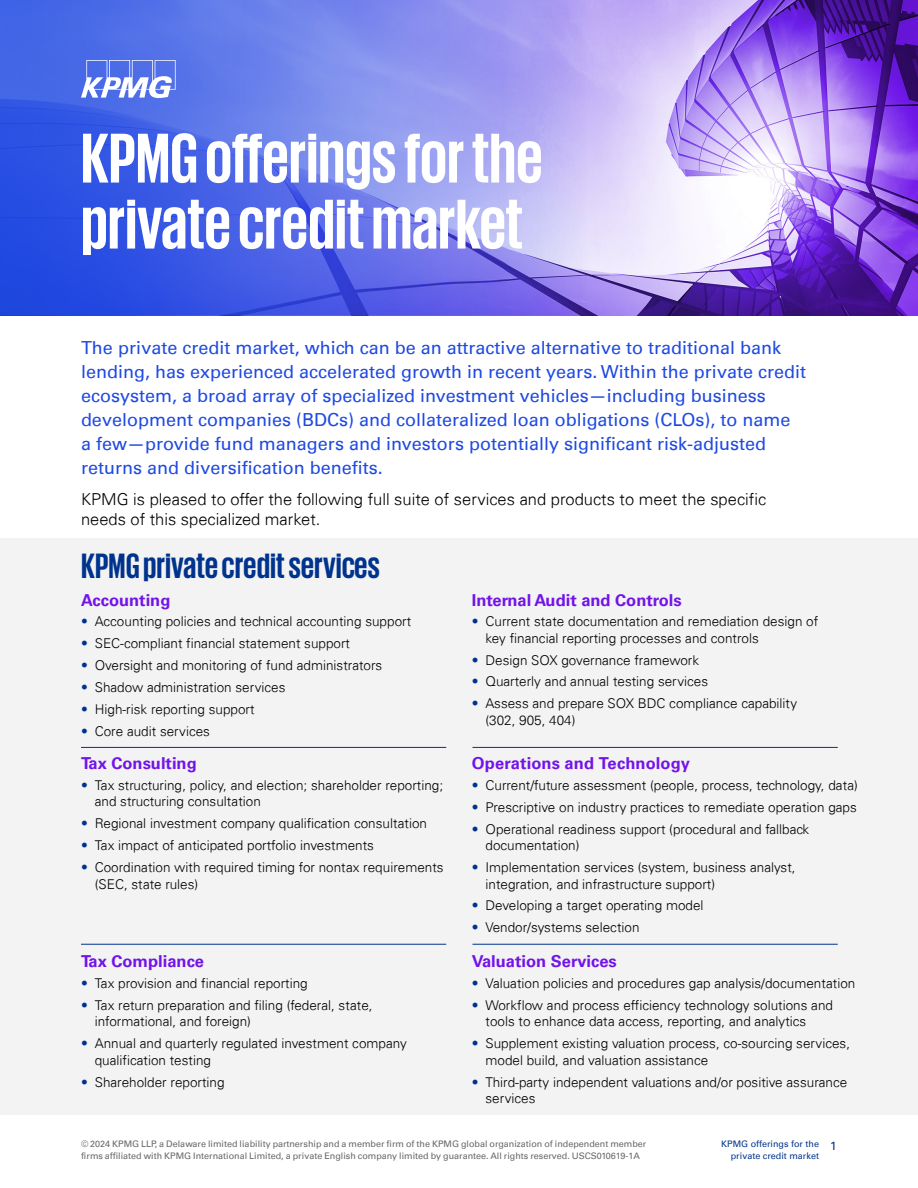
<style>
.page{position:relative;width:918px;height:1188px;background:#fff}
.page>*{position:absolute;margin:0;border:0;box-sizing:border-box;transform-origin:0 0}
.t1{font:700 72px/66px "KPMG";color:#fff}
.t2{font:700 36px "KPMG";color:#00338d}
.t3{font:18px/24px "Univers 55 Roman";color:#1e49e2}
.t4{font:300 16.5px/19.8px "Univers 45";color:#000}
.t5{font:700 16.5px "Univers 65";color:#7213ea}
.t6{font:300 13.5px/16.5px "Univers 45";color:#000}
.t7{font:9px/12px "Univers 55 Roman";color:#666}
.t8{font:9px/12px "Univers 55 Roman";color:#00338d}
.s1{color:#00338d}
.s2{font-size:12px}
</style>
<div class="page">
<img style="left:587px;top:0;width:331px;height:315px">
<svg style="left:0;top:0;width:587px;height:315px;background:#6879e9"></svg>
<svg style="left:81px;top:60px;width:95px;height:38px"></svg>
<div style="left:0;top:538px;width:918px;height:576px;background:#efefef"></div>
<hr style="left:81px;top:747px;width:365px;height:1px;background:#00338d">
<hr style="left:81px;top:944px;width:365px;height:1px;background:#00338d">
<hr style="left:472px;top:747px;width:366px;height:1px;background:#00338d">
<hr style="left:472px;top:944px;width:366px;height:1px;background:#00338d">
<h1 class="t1" style="left:81px;top:123px;width:463px">KPMG offerings forthe private credit market</h1>
<p class="t3" style="left:81px;top:336px;width:727px">The private credit market, which can be an attractive alternative to traditional bank lending, has experienced accelerated growth in recent years. Within the private credit ecosystem, a broad array of specialized investment vehicles—including business development companies (BDCs) and collateralized loan obligations (CLOs), to name<br>a few—provide fund managers and investors potentially significant risk-adjusted returns and diversification benefits.</p>
<p class="t4" style="left:81px;top:489px;width:687px">KPMG is pleased to offer the following full suite of services and products to meet the specific needs of this specialized market.</p>
<h2 class="t2" style="left:81px;top:547px;width:300px">KPMG private credit services</h2>
<p class="t5" style="left:81px;top:590px;width:91px">Accounting</p>
<p class="t5" style="left:472px;top:590px;width:212px">Internal Audit and Controls</p>
<p class="t6" style="left:81px;top:613px;width:332px"><span class="s1">•</span> Accounting policies and technical accounting support</p>
<p class="t6" style="left:81px;top:635px;width:271px"><span class="s1">•</span> SEC-compliant financial statement support</p>
<p class="t6" style="left:81px;top:657px;width:303px"><span class="s1">•</span> Oversight and monitoring of fund administrators</p>
<p class="t6" style="left:81px;top:679px;width:206px"><span class="s1">•</span> Shadow administration services</p>
<p class="t6" style="left:81px;top:701px;width:175px"><span class="s1">•</span> High-risk reporting support</p>
<p class="t6" style="left:81px;top:723px;width:131px"><span class="s1">•</span> Core audit services</p>
<p class="t6" style="left:486px;top:613px;width:334px;text-indent:-14px"><span class="s1">•</span> Current state documentation and remediation design of key financial reporting processes and controls</p>
<p class="t6" style="left:472px;top:652px;width:229px"><span class="s1">•</span> Design SOX governance framework</p>
<p class="t6" style="left:472px;top:673px;width:238px"><span class="s1">•</span> Quarterly and annual testing services</p>
<p class="t6" style="left:486px;top:695px;width:313px;text-indent:-14px"><span class="s1">•</span> Assess and prepare SOX BDC compliance capability (302, 905, 404)</p>
<p class="t5" style="left:81px;top:754px;width:117px">Tax Consulting</p>
<p class="t5" style="left:472px;top:754px;width:220px">Operations and Technology</p>
<p class="t6" style="left:95px;top:777px;width:350px;text-indent:-14px"><span class="s1">•</span> Tax structuring, policy, and election; shareholder reporting; and structuring consultation</p>
<p class="t6" style="left:81px;top:815px;width:348px"><span class="s1">•</span> Regional investment company qualification consultation</p>
<p class="t6" style="left:81px;top:837px;width:294px"><span class="s1">•</span> Tax impact of anticipated portfolio investments</p>
<p class="t6" style="left:95px;top:859px;width:350px;text-indent:-14px"><span class="s1">•</span> Coordination with required timing for nontax requirements (SEC, state rules)</p>
<p class="t6" style="left:472px;top:777px;width:388px"><span class="s1">•</span> Current/future assessment (people, process, technology, data)</p>
<p class="t6" style="left:472px;top:799px;width:387px"><span class="s1">•</span> Prescriptive on industry practices to remediate operation gaps</p>
<p class="t6" style="left:486px;top:821px;width:325px;text-indent:-14px"><span class="s1">•</span> Operational readiness support (procedural and fallback documentation)</p>
<p class="t6" style="left:486px;top:859px;width:312px;text-indent:-14px"><span class="s1">•</span> Implementation services (system, business analyst, integration, and infrastructure support)</p>
<p class="t6" style="left:472px;top:897px;width:233px"><span class="s1">•</span> Developing a target operating model</p>
<p class="t6" style="left:472px;top:919px;width:169px"><span class="s1">•</span> Vendor/systems selection</p>
<p class="t5" style="left:81px;top:952px;width:125px">Tax Compliance</p>
<p class="t5" style="left:472px;top:952px;width:147px">Valuation Services</p>
<p class="t6" style="left:81px;top:975px;width:228px"><span class="s1">•</span> Tax provision and financial reporting</p>
<p class="t6" style="left:95px;top:997px;width:279px;text-indent:-14px"><span class="s1">•</span> Tax return preparation and filing (federal, state, informational, and foreign)</p>
<p class="t6" style="left:95px;top:1035px;width:314px;text-indent:-14px"><span class="s1">•</span> Annual and quarterly regulated investment company qualification testing</p>
<p class="t6" style="left:81px;top:1074px;width:145px"><span class="s1">•</span> Shareholder reporting</p>
<p class="t6" style="left:472px;top:975px;width:385px"><span class="s1">•</span> Valuation policies and procedures gap analysis/documentation</p>
<p class="t6" style="left:486px;top:997px;width:349px;text-indent:-14px"><span class="s1">•</span> Workflow and process efficiency technology solutions and tools to enhance data access, reporting, and analytics</p>
<p class="t6" style="left:486px;top:1035px;width:366px;text-indent:-14px"><span class="s1">•</span> Supplement existing valuation process, co-sourcing services, model build, and valuation assistance</p>
<p class="t6" style="left:486px;top:1074px;width:363px;text-indent:-14px"><span class="s1">•</span> Third-party independent valuations and/or positive assurance services</p>
<p class="t7" style="left:81px;top:1138px;width:567px">© 2024 KPMG LLP, a Delaware limited liability partnership and a member firm of the KPMG global organization of independent member firms affiliated with KPMG International Limited, a private English company limited by guarantee. All rights reserved. USCS010619-1A</p>
<p class="t8" style="left:731px;top:1138px;width:108px;text-indent:-9px">KPMG offerings for the <span class="s2">1 </span>private credit market</p>
</div>
